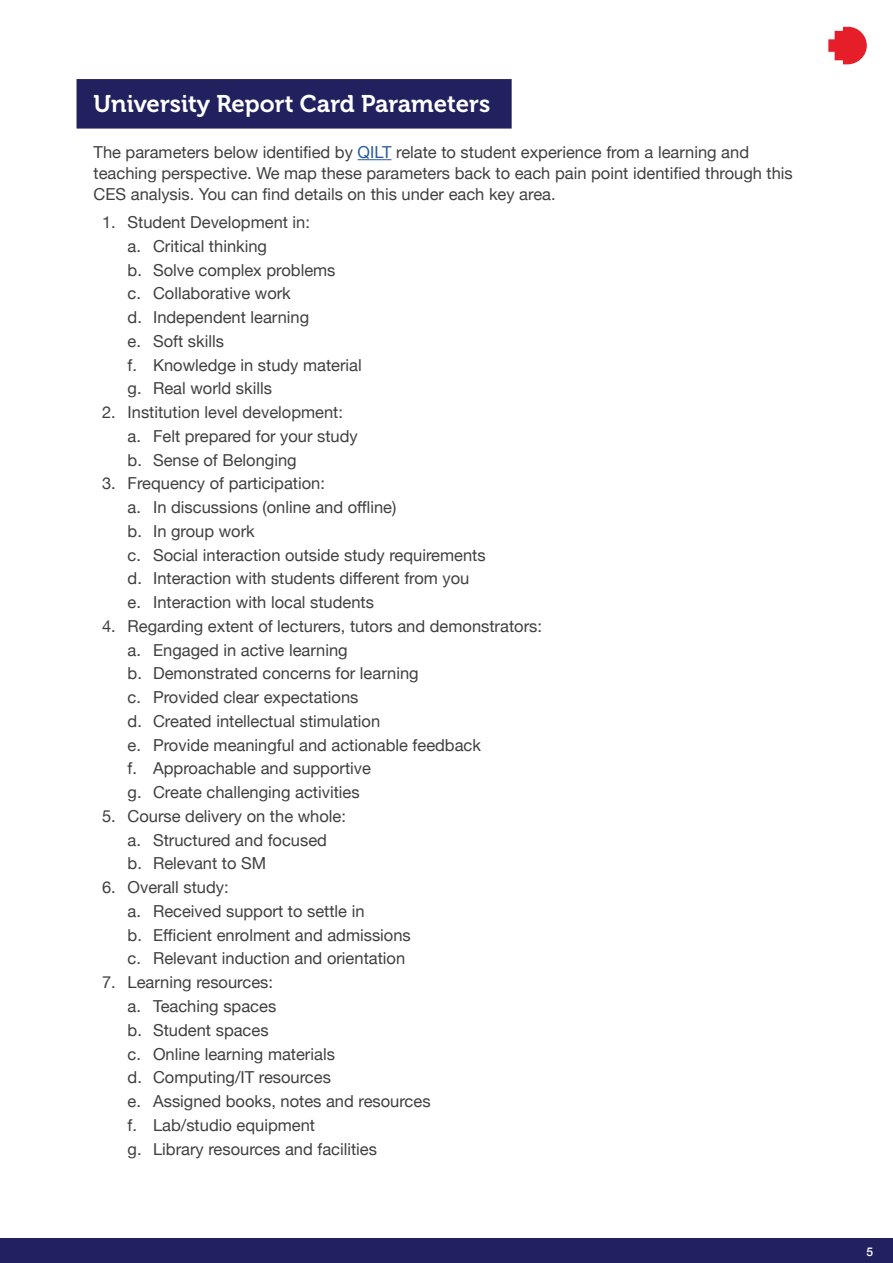
<style>
.page{position:relative;width:893px;height:1263px;background:#fff}
.page>*{position:absolute;margin:0;border:0;box-sizing:border-box;transform-origin:0 0}
.H2_BLUE{font:24px "Museo 700";color:#fff}
.Paragraph{font:16.5px/21px "Helvetica Neue";color:#404041}
.t1{font:500 12px "Helvetica Neue";color:#fff}
.s1{color:#275b9b}
</style>
<div class="page">
<div style="left:0;top:1238px;width:893px;height:25px;background:#222160"></div>
<svg style="left:828px;top:27px;width:39px;height:37px"></svg>
<div style="left:77px;top:79px;width:435px;height:50px;background:#222160"></div>
<hr style="left:358px;top:159px;width:34px;height:1px;background:#275b9b">
<p class="H2_BLUE" style="left:94px;top:90px;width:398px">University Report Card Parameters</p>
<p class="Paragraph" style="left:94px;top:143px;width:701px">The parameters below identified by <span class="s1">QILT</span> relate to student experience from a learning and teaching perspective. We map these parameters back to each pain point identified through this<br>CES analysis. You can find details on this under each key area.</p>
<p class="Paragraph" style="left:102px;top:213px;width:210px">1. Student Development in:</p>
<p class="Paragraph" style="left:128px;top:236px;width:141px">a. Critical thinking</p>
<p class="Paragraph" style="left:128px;top:260px;width:209px">b. Solve complex problems</p>
<p class="Paragraph" style="left:128px;top:284px;width:165px">c. Collaborative work</p>
<p class="Paragraph" style="left:128px;top:308px;width:183px">d. Independent learning</p>
<p class="Paragraph" style="left:128px;top:331px;width:98px">e. Soft skills</p>
<p class="Paragraph" style="left:128px;top:355px;width:236px">f. Knowledge in study material</p>
<p class="Paragraph" style="left:128px;top:379px;width:146px">g. Real world skills</p>
<p class="Paragraph" style="left:102px;top:403px;width:242px">2. Institution level development:</p>
<p class="Paragraph" style="left:128px;top:426px;width:232px">a. Felt prepared for your study</p>
<p class="Paragraph" style="left:128px;top:450px;width:171px">b. Sense of Belonging</p>
<p class="Paragraph" style="left:102px;top:474px;width:224px">3. Frequency of participation:</p>
<p class="Paragraph" style="left:128px;top:498px;width:270px">a. In discussions (online and offline)</p>
<p class="Paragraph" style="left:128px;top:521px;width:129px">b. In group work</p>
<p class="Paragraph" style="left:128px;top:545px;width:360px">c. Social interaction outside study requirements</p>
<p class="Paragraph" style="left:128px;top:569px;width:343px">d. Interaction with students different from you</p>
<p class="Paragraph" style="left:128px;top:593px;width:248px">e. Interaction with local students</p>
<p class="Paragraph" style="left:102px;top:616px;width:441px">4. Regarding extent of lecturers, tutors and demonstrators:</p>
<p class="Paragraph" style="left:128px;top:640px;width:222px">a. Engaged in active learning</p>
<p class="Paragraph" style="left:128px;top:664px;width:293px">b. Demonstrated concerns for learning</p>
<p class="Paragraph" style="left:128px;top:688px;width:232px">c. Provided clear expectations</p>
<p class="Paragraph" style="left:128px;top:711px;width:254px">d. Created intellectual stimulation</p>
<p class="Paragraph" style="left:128px;top:735px;width:355px">e. Provide meaningful and actionable feedback</p>
<p class="Paragraph" style="left:128px;top:759px;width:245px">f. Approachable and supportive</p>
<p class="Paragraph" style="left:128px;top:783px;width:234px">g. Create challenging activities</p>
<p class="Paragraph" style="left:102px;top:806px;width:245px">5. Course delivery on the whole:</p>
<p class="Paragraph" style="left:128px;top:830px;width:201px">a. Structured and focused</p>
<p class="Paragraph" style="left:128px;top:854px;width:140px">b. Relevant to SM</p>
<p class="Paragraph" style="left:102px;top:878px;width:128px">6. Overall study:</p>
<p class="Paragraph" style="left:128px;top:901px;width:238px">a. Received support to settle in</p>
<p class="Paragraph" style="left:128px;top:925px;width:285px">b. Efficient enrolment and admissions</p>
<p class="Paragraph" style="left:128px;top:949px;width:279px">c. Relevant induction and orientation</p>
<p class="Paragraph" style="left:102px;top:973px;width:172px">7. Learning resources:</p>
<p class="Paragraph" style="left:128px;top:996px;width:150px">a. Teaching spaces</p>
<p class="Paragraph" style="left:128px;top:1020px;width:143px">b. Student spaces</p>
<p class="Paragraph" style="left:128px;top:1044px;width:209px">c. Online learning materials</p>
<p class="Paragraph" style="left:128px;top:1068px;width:205px">d. Computing/IT resources</p>
<p class="Paragraph" style="left:128px;top:1091px;width:305px">e. Assigned books, notes and resources</p>
<p class="Paragraph" style="left:128px;top:1115px;width:189px">f. Lab/studio equipment</p>
<p class="Paragraph" style="left:128px;top:1139px;width:251px">g. Library resources and facilities</p>
<p class="t1" style="left:866px;top:1241px;width:8px">5</p>
</div>
